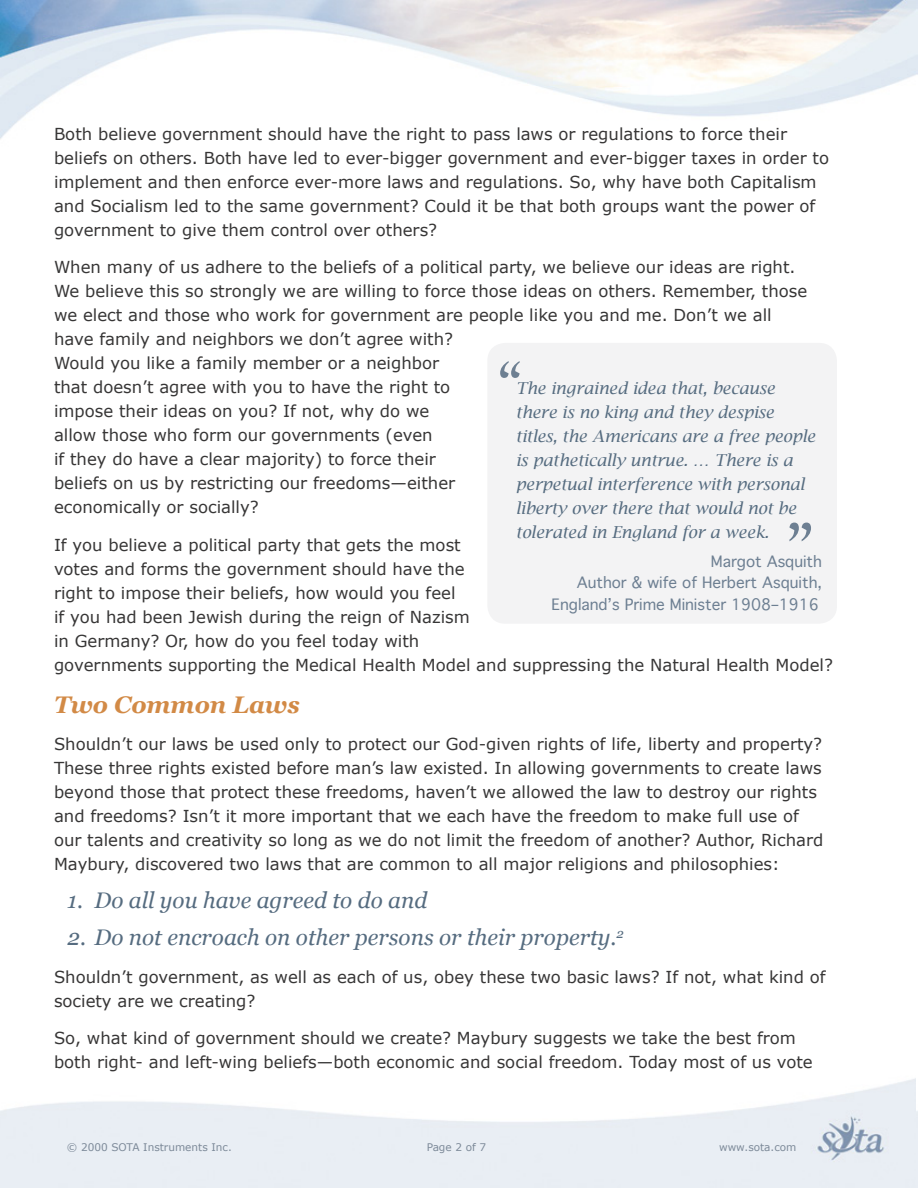
<style>
.page{position:relative;width:918px;height:1188px;background:#fff}
.page>*{position:absolute;margin:0;border:0;box-sizing:border-box;transform-origin:0 0}
.t1{font:60px "New York";color:#6d7f92}
.t2{font:54px "New York";color:#6d7f92}
.t3{font:italic 700 24px "Georgia";color:#d28a46}
.t4{font:italic 22.5px "Georgia";color:#566c80}
.t5{font:16.5px/24px "Verdana";color:#373636}
.t6{font:italic 16.5px/24px "Lucida Bright";color:#566c80}
.t7{font:15px/21.8px "Geneva";color:#6d7f92;text-align:right}
.t8{font:10.5px "Verdana";color:#7d8a99}
</style>
<div class="page">
<img style="left:0;top:0;width:918px;height:139px">
<img style="left:0;top:1078px;width:918px;height:110px">
<div style="left:487px;top:343px;width:350px;height:281px;background:#f3f3f4;border-radius:18px"></div>
<p class="t5" style="left:54px;top:121px;width:777px">Both believe government should have the right to pass laws or regulations to force their beliefs on others. Both have led to ever-bigger government and ever-bigger taxes in order to implement and then enforce ever-more laws and regulations. So, why have both Capitalism and Socialism led to the same government? Could it be that both groups want the power of government to give them control over others?</p>
<p class="t5" style="left:54px;top:255px;width:755px">When many of us adhere to the beliefs of a political party, we believe our ideas are right.<br>We believe this so strongly we are willing to force those ideas on others. Remember, those we elect and those who work for government are people like you and me. Don’t we all have family and neighbors we don’t agree with?<br>Would you like a family member or a neighbor<br>that doesn’t agree with you to have the right to<br>impose their ideas on you? If not, why do we<br>allow those who form our governments (even<br>if they do have a clear majority) to force their<br>beliefs on us by restricting our freedoms—either<br>economically or socially?</p>
<p class="t5" style="left:54px;top:532px;width:781px">If you believe a political party that gets the most<br>votes and forms the government should have the<br>right to impose their beliefs, how would you feel<br>if you had been Jewish during the reign of Nazism<br>in Germany? Or, how do you feel today with<br>governments supporting the Medical Health Model and suppressing the Natural Health Model?</p>
<h3 class="t3" style="left:54px;top:691px;width:247px">Two Common Laws</h3>
<p class="t5" style="left:54px;top:732px;width:771px">Shouldn’t our laws be used only to protect our God-given rights of life, liberty and property?<br>These three rights existed before man’s law existed. In allowing governments to create laws beyond those that protect these freedoms, haven’t we allowed the law to destroy our rights and freedoms? Isn’t it more important that we each have the freedom to make full use of our talents and creativity so long as we do not limit the freedom of another? Author, Richard Maybury, discovered two laws that are common to all major religions and philosophies:</p>
<h3 class="t4" style="left:68px;top:887px;width:361px">1. Do all you have agreed to do and</h3>
<h3 class="t4" style="left:68px;top:925px;width:558px">2. Do not encroach on other persons or their property.<sup>2</sup></h3>
<p class="t5" style="left:54px;top:964px;width:773px">Shouldn’t government, as well as each of us, obey these two basic laws? If not, what kind of society are we creating?</p>
<p class="t5" style="left:54px;top:1026px;width:760px">So, what kind of government should we create? Maybury suggests we take the best from both right- and left-wing beliefs—both economic and social freedom. Today most of us vote</p>
<h2 class="t2" style="left:495px;top:349px;width:30px">“</h2>
<p class="t6" style="left:516px;top:376px;width:301px">The ingrained idea that, because there is no king and they despise titles, the Americans are a free people is pathetically untrue. … There is a perpetual interference with personal liberty over there that would not be tolerated in England for a week.</p>
<p class="t7" style="left:551px;top:551px;width:272px">Margot Asquith<br>Author &amp; wife of Herbert Asquith,<br>England’s Prime Minister 1908–1916</p>
<h1 class="t1" style="left:784px;top:509px;width:33px">”</h1>
<p class="t8" style="left:67px;top:1141px;width:167px">© 2000 SOTA Instruments Inc.</p>
<p class="t8" style="left:427px;top:1141px;width:61px">Page 2 of 7</p>
<p class="t8" style="left:719px;top:1141px;width:79px">www.sota.com</p>
</div>
